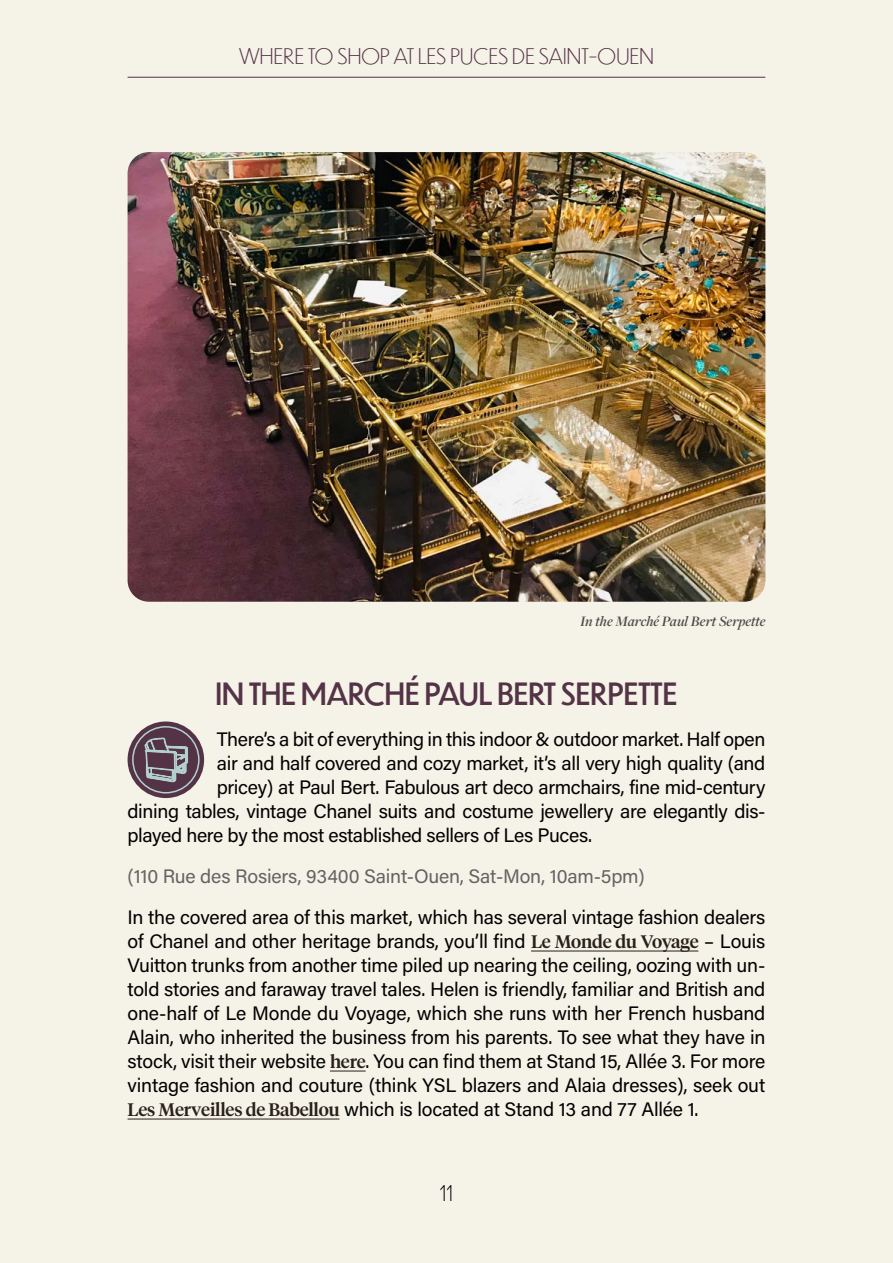
<style>
.page{position:relative;width:893px;height:1263px;background:#f5f2e7}
.page>*{position:absolute;margin:0;border:0;box-sizing:border-box;transform-origin:0 0}
.t1{font:30px "Dunbar Low";color:#543347}
.t2{font:300 21px "Dunbar Low";letter-spacing:.01em;color:#543347}
.t3{font:300 21px "Dunbar Low";color:#000}
.t4{font:19.5px/24px "Acumin Pro";letter-spacing:-.02em;color:#000;text-align:justify}
.t5{font:19.5px "Acumin Pro";letter-spacing:-.01em;color:#646363}
.t6{font:italic 600 15px "Freight Disp Pro";color:#000}
.s1{font-family:"Tiempos Headline";font-weight:500;font-size:18px;color:#28201a}
</style>
<div class="page">
<hr style="left:128px;top:77px;width:637px;height:1px;background:#543347">
<hr style="left:531px;top:951px;width:167px;height:1px;background:#28201a">
<hr style="left:330px;top:1071px;width:36px;height:1px;background:#28201a">
<hr style="left:128px;top:1119px;width:211px;height:1px;background:#28201a">
<img style="left:128px;top:152px;width:637px;height:450px">
<div style="left:128px;top:721px;width:76px;height:77px;background:#543347;border-radius:50%"></div>
<svg style="left:132px;top:726px;width:68px;height:67px"></svg>
<p class="t2" style="left:239px;top:41px;width:416px">WHERE TO SHOP AT LES PUCES DE SAINT-OUEN</p>
<p class="t6" style="left:580px;top:611px;width:187px">In the Marché Paul Bert Serpette</p>
<h1 class="t1" style="left:216px;top:672px;width:463px">IN THE MARCHÉ PAUL BERT SERPETTE</h1>
<p class="t4" style="left:217px;top:727px;width:550px">There’s a bit of everything in this indoor &amp; outdoor market. Half open</p>
<p class="t4" style="left:217px;top:751px;width:550px">air and half covered and cozy market, it’s all very high quality (and</p>
<p class="t4" style="left:217px;top:775px;width:550px">pricey) at Paul Bert. Fabulous art deco armchairs, fine mid-century</p>
<p class="t4" style="left:128px;top:799px;width:639px">dining tables, vintage Chanel suits and costume jewellery are elegantly dis-</p>
<p class="t4" style="left:128px;top:823px;width:466px">played here by the most established sellers of Les Puces.</p>
<p class="t5" style="left:128px;top:863px;width:519px">(110 Rue des Rosiers, 93400 Saint-Ouen, Sat-Mon, 10am-5pm)</p>
<p class="t4" style="left:128px;top:905px;width:639px">In the covered area of this market, which has several vintage fashion dealers of Chanel and other heritage brands, you’ll find <span class="s1">Le Monde du Voyage</span> – Louis Vuitton trunks from another time piled up nearing the ceiling, oozing with un&shy;told stories and faraway travel tales. Helen is friendly, familiar and British and one-half of Le Monde du Voyage, which she runs with her French husband Alain, who inherited the business from his parents. To see what they have in stock, visit their website <span class="s1">here</span>. You can find them at Stand 15, Allée 3. For more vintage fashion and couture (think YSL blazers and Alaia dresses), seek out <span class="s1">Les Merveilles de Babellou</span> which is located at Stand 13 and 77 Allée 1.</p>
<p class="t3" style="left:440px;top:1178px;width:15px">11</p>
</div>
